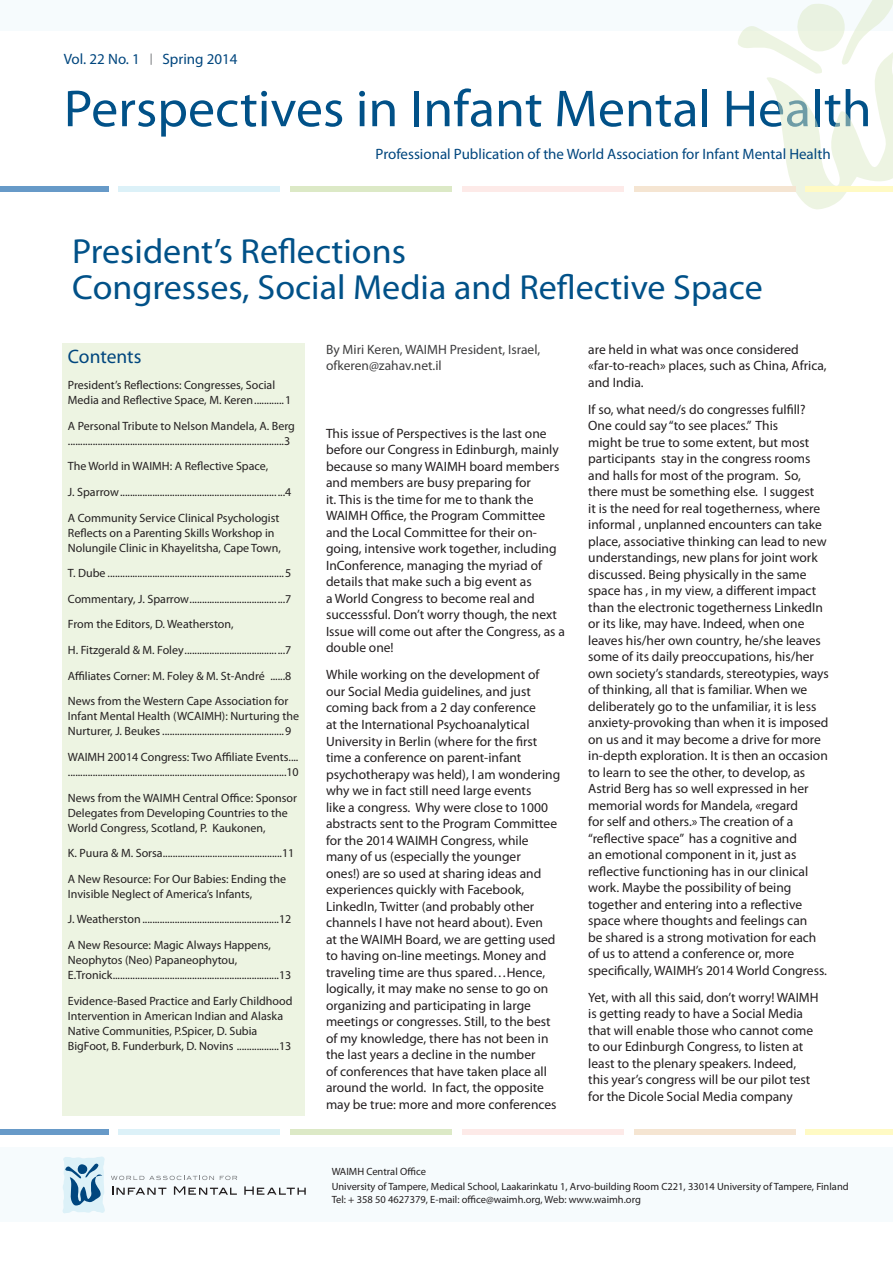
<style>
.page{position:relative;width:893px;height:1263px;background:#fff}
.page>*{position:absolute;margin:0;border:0;box-sizing:border-box;transform-origin:0 0}
.cover_-_h1{font:52.35px "Myriad Pro";color:#015188}
.t1{font:34.95px/36px "Myriad Pro";color:#015188}
.h_2{font:19.5px "Myriad Pro";letter-spacing:-.005em;color:#00467e}
.cover_-_p{font:15px "Myriad Pro";color:#00467e}
.body_text{font:13.5px/16.5px "Myriad Pro";color:#231f20}
.author{font:13.5px/16.5px "Myriad Pro";color:#3e3e3f}
.contents{font:12px/15px "Myriad Pro";color:#231f20}
.body_text-2{font:10.5px/15px "Myriad Pro";color:#231f20}
</style>
<div class="page">
<div style="left:0;top:1148px;width:893px;height:74px;background:#f6fbfd"></div>
<div style="left:0;top:1129px;width:108px;height:5px;background:#679ac8"></div>
<div style="left:119px;top:1129px;width:161px;height:5px;background:#dcf1f8"></div>
<div style="left:290px;top:1129px;width:162px;height:5px;background:#dce9c6"></div>
<div style="left:462px;top:1129px;width:162px;height:5px;background:#fdeae8"></div>
<div style="left:634px;top:1129px;width:161px;height:5px;background:#f5e5d2"></div>
<div style="left:806px;top:1129px;width:87px;height:5px;background:#fffac4"></div>
<svg style="left:63px;top:1156px;width:174px;height:57px"></svg>
<svg style="left:244px;top:1186px;width:62px;height:9px"></svg>
<div style="left:63px;top:343px;width:242px;height:772px;background:#edf4e2"></div>
<div style="left:0;top:0;width:893px;height:31px;background:#f6fbfd"></div>
<svg style="left:736px;top:0;width:157px;height:210px"></svg>
<div style="left:0;top:186px;width:108px;height:5px;background:#679ac8"></div>
<div style="left:119px;top:186px;width:161px;height:5px;background:#dcf1f8"></div>
<div style="left:290px;top:186px;width:162px;height:5px;background:#dce9c6"></div>
<div style="left:462px;top:186px;width:162px;height:5px;background:#fdeae8"></div>
<div style="left:634px;top:186px;width:161px;height:5px;background:#f5e5d2"></div>
<div style="left:806px;top:186px;width:87px;height:5px;background:#fffac4"></div>
<p class="cover_-_p" style="left:64px;top:50px;width:175px">Vol. 22 No. 1 <sup>|</sup> Spring 2014</p>
<p class="cover_-_h1" style="left:64px;top:76px;width:809px">Perspectives in Infant Mental Health</p>
<p class="cover_-_p" style="left:376px;top:144px;width:457px">Professional Publication of the World Association for Infant Mental Health</p>
<p class="t1" style="left:72px;top:233px;width:692px">President’s Reflections<br>Congresses, Social Media and Reflective Space</p>
<p class="h_2" style="left:68px;top:345px;width:75px">Contents</p>
<p class="contents" style="left:68px;top:377px;width:225px">President’s Reflections: Congresses, Social<br>Media and Reflective Space, M. Keren............1</p>
<p class="contents" style="left:68px;top:418px;width:229px">A Personal Tribute to Nelson Mandela, A. Berg .......................................................................................3</p>
<p class="contents" style="left:68px;top:458px;width:202px">The World in WAIMH: A Reflective Space,</p>
<p class="contents" style="left:68px;top:484px;width:225px">J. Sparrow..................................................................4</p>
<p class="contents" style="left:68px;top:510px;width:214px">A Community Service Clinical Psychologist<br>Reflects on a Parenting Skills Workshop in<br>Nolungile Clinic in Khayelitsha, Cape Town,</p>
<p class="contents" style="left:68px;top:565px;width:225px">T. Dube .......................................................................5</p>
<p class="contents" style="left:68px;top:591px;width:225px">Commentary, J. Sparrow......................................7</p>
<p class="contents" style="left:68px;top:617px;width:167px">From the Editors, D. Weatherston,</p>
<p class="contents" style="left:68px;top:642px;width:225px">H. Fitzgerald &amp; M. Foley........................................7</p>
<p class="contents" style="left:68px;top:668px;width:225px">Affiliates Corner: M. Foley &amp; M. St-André ......8</p>
<p class="contents" style="left:68px;top:694px;width:233px">News from the Western Cape Association for<br>Infant Mental Health (WCAIMH): Nurturing the<br>Nurturer, J. Beukes .................................................9</p>
<p class="contents" style="left:68px;top:749px;width:232px">WAIMH 20014 Congress: Two Affiliate Events.... ........................................................................................10</p>
<p class="contents" style="left:68px;top:790px;width:231px">News from the WAIMH Central Office: Sponsor<br>Delegates from Developing Countries to the<br>World Congress, Scotland, P. Kaukonen,</p>
<p class="contents" style="left:68px;top:845px;width:228px">K. Puura &amp; M. Sorsa................................................11</p>
<p class="contents" style="left:68px;top:871px;width:220px">A New Resource: For Our Babies: Ending the<br>Invisible Neglect of America’s Infants,</p>
<p class="contents" style="left:68px;top:912px;width:225px">J. Weatherston.......................................................12</p>
<p class="contents" style="left:68px;top:937px;width:225px">A New Resource: Magic Always Happens,<br>Neophytos (Neo) Papaneophytou,<br>E.Tronick...................................................................13</p>
<p class="contents" style="left:68px;top:993px;width:226px">Evidence-Based Practice and Early Childhood Intervention in American Indian and Alaska Native Communities, P.Spicer, D. Subia BigFoot, B. Funderburk, D. Novins .................13</p>
<p class="author" style="left:326px;top:340px;width:216px">By Miri Keren, WAIMH President, Israel, ofkeren@zahav.net.il</p>
<p class="body_text" style="left:326px;top:425px;width:240px">This issue of Perspectives is the last one before our Congress in Edinburgh, mainly because so many WAIMH board members and members are busy preparing for<br>it. This is the time for me to thank the WAIMH Office, the Program Committee and the Local Committee for their on&shy;going, intensive work together, including InConference, managing the myriad of details that make such a big event as<br>a World Congress to become real and successsful. Don’t worry though, the next Issue will come out after the Congress, as a double one!</p>
<p class="body_text" style="left:326px;top:666px;width:236px">While working on the development of our Social Media guidelines, and just coming back from a 2 day conference<br>at the International Psychoanalytical University in Berlin (where for the first time a conference on parent-infant psychotherapy was held), I am wondering why we in fact still need large events<br>like a congress. Why were close to 1000 abstracts sent to the Program Committee for the 2014 WAIMH Congress, while many of us (especially the younger<br>ones!) are so used at sharing ideas and experiences quickly with Facebook, LinkedIn, Twitter (and probably other channels I have not heard about). Even<br>at the WAIMH Board, we are getting used to having on-line meetings. Money and traveling time are thus spared…Hence, logically, it may make no sense to go on organizing and participating in large meetings or congresses. Still, to the best of my knowledge, there has not been in the last years a decline in the number<br>of conferences that have taken place all around the world. In fact, the opposite may be true: more and more conferences</p>
<p class="body_text" style="left:588px;top:340px;width:240px">are held in what was once considered «far-to-reach» places, such as China, Africa, and India.</p>
<p class="body_text" style="left:588px;top:401px;width:242px">If so, what need/s do congresses fulfill?<br>One could say “to see places.” This<br>might be true to some extent, but most participants stay in the congress rooms and halls for most of the program. So, there must be something else. I suggest<br>it is the need for real togetherness, where informal , unplanned encounters can take place, associative thinking can lead to new understandings, new plans for joint work discussed. Being physically in the same space has , in my view, a different impact than the electronic togetherness LinkedIn or its like, may have. Indeed, when one leaves his/her own country, he/she leaves some of its daily preoccupations, his/her own society’s standards, stereotypies, ways of thinking, all that is familiar. When we deliberately go to the unfamiliar, it is less anxiety-provoking than when it is imposed on us and it may become a drive for more in-depth exploration. It is then an occasion to learn to see the other, to develop, as Astrid Berg has so well expressed in her memorial words for Mandela, «regard<br>for self and others.» The creation of a “reflective space” has a cognitive and<br>an emotional component in it, just as reflective functioning has in our clinical work. Maybe the possibility of being together and entering into a reflective space where thoughts and feelings can<br>be shared is a strong motivation for each of us to attend a conference or, more specifically, WAIMH’s 2014 World Congress.</p>
<p class="body_text" style="left:588px;top:989px;width:232px">Yet, with all this said, don’t worry! WAIMH is getting ready to have a Social Media that will enable those who cannot come to our Edinburgh Congress, to listen at least to the plenary speakers. Indeed, this year’s congress will be our pilot test for the Dicole Social Media company</p>
<p class="body_text-2" style="left:332px;top:1163px;width:519px">WAIMH Central Office<br>University of Tampere, Medical School, Laakarinkatu 1, Arvo-building Room C221, 33014 University of Tampere, Finland</p>
<p class="body_text-2" style="left:332px;top:1192px;width:311px">Tel: + 358 50 4627379, E-mail: office@waimh.org, Web: www.waimh.org</p>
</div>
